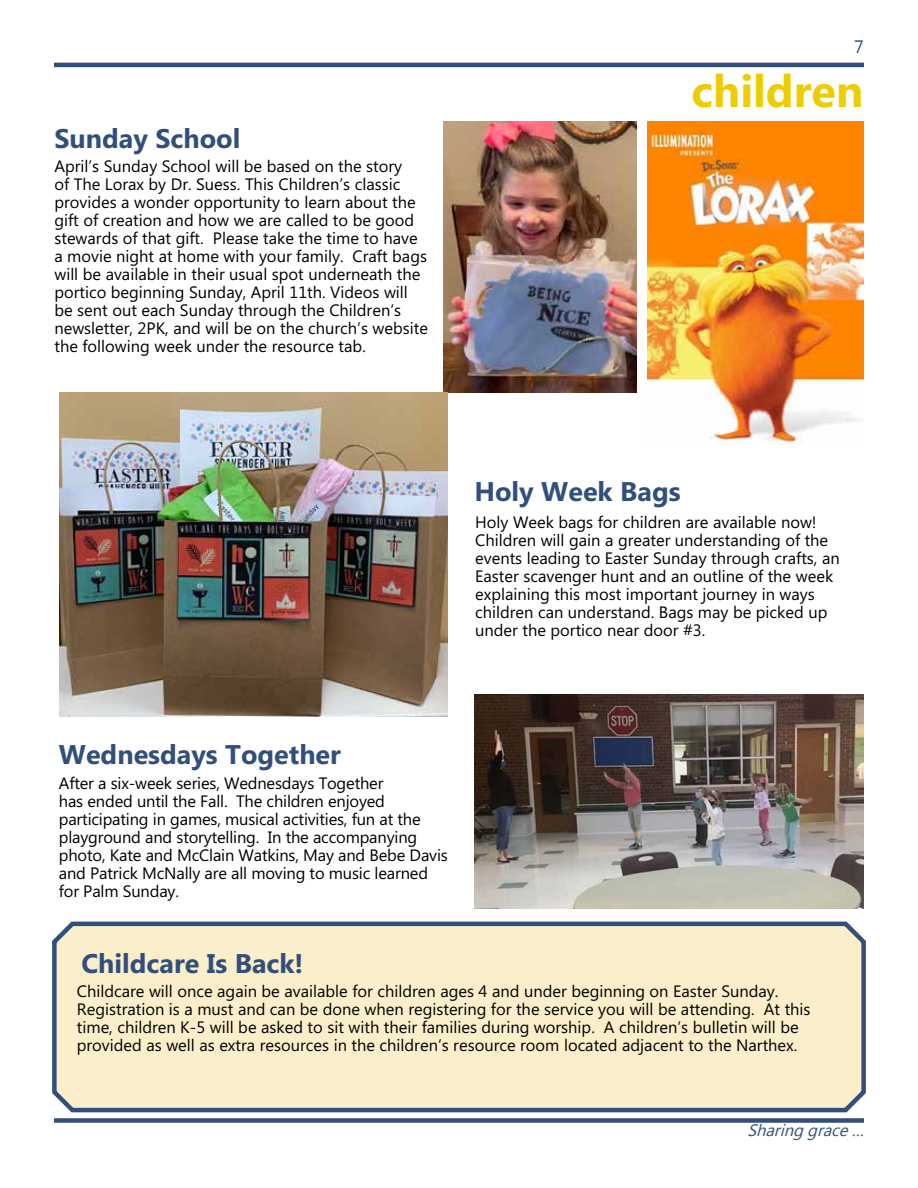
<style>
.page{position:relative;width:918px;height:1188px;background:#fff}
.page>*{position:absolute;margin:0;border:0;box-sizing:border-box;transform-origin:0 0}
.t1{font:700 45px "Microsoft Phags Pa";color:#edcd00}
.t2{font:700 27px "Microsoft Phags Pa";color:#324f7b}
.t3{font:16.5px/18px "Microsoft Phags Pa";color:#000}
.t4{font:italic 16.5px "Segoe UI Emoji";color:#324f7b}
</style>
<div class="page">
<hr style="left:54px;top:63px;width:810px;height:4px;background:#324f7b">
<div style="left:54px;top:1118px;width:810px;height:5px;background:#324f7b"></div>
<img style="left:648px;top:122px;width:216px;height:324px">
<img style="left:474px;top:694px;width:389px;height:214px">
<img style="left:443px;top:122px;width:193px;height:270px">
<img style="left:59px;top:392px;width:389px;height:324px">
<svg style="left:52px;top:921px;width:814px;height:192px;background:#eee6c6"></svg>
<h2 class="t2" style="left:54px;top:119px;width:188px">Sunday School</h2>
<p class="t3" style="left:54px;top:157px;width:375px">April’s Sunday School will be based on the story<br>of The Lorax by Dr. Suess. This Children’s classic provides a wonder opportunity to learn about the gift of creation and how we are called to be good stewards of that gift. Please take the time to have a movie night at home with your family. Craft bags will be available in their usual spot underneath the portico beginning Sunday, April 11th. Videos will be sent out each Sunday through the Children’s newsletter, 2PK, and will be on the church’s website the following week under the resource tab.</p>
<h1 class="t1" style="left:692px;top:59px;width:173px">children</h1>
<h2 class="t2" style="left:474px;top:473px;width:208px">Holy Week Bags</h2>
<p class="t3" style="left:475px;top:513px;width:366px">Holy Week bags for children are available now!<br>Children will gain a greater understanding of the events leading to Easter Sunday through crafts, an Easter scavenger hunt and an outline of the week explaining this most important journey in ways children can understand. Bags may be picked up under the portico near door #3.</p>
<h2 class="t2" style="left:59px;top:735px;width:284px">Wednesdays Together</h2>
<p class="t3" style="left:59px;top:773px;width:390px">After a six-week series, Wednesdays Together<br>has ended until the Fall. The children enjoyed participating in games, musical activities, fun at the playground and storytelling. In the accompanying photo, Kate and McClain Watkins, May and Bebe Davis and Patrick McNally are all moving to music learned for Palm Sunday.</p>
<h2 class="t2" style="left:81px;top:944px;width:224px">Childcare Is Back!</h2>
<p class="t3" style="left:77px;top:982px;width:735px">Childcare will once again be available for children ages 4 and under beginning on Easter Sunday.<br>Registration is a must and can be done when registering for the service you will be attending. At this time, children K-5 will be asked to sit with their families during worship. A children’s bulletin will be provided as well as extra resources in the children’s resource room located adjacent to the Narthex.</p>
<p class="t4" style="left:784px;top:1120px;width:16px">■</p>
</div>
